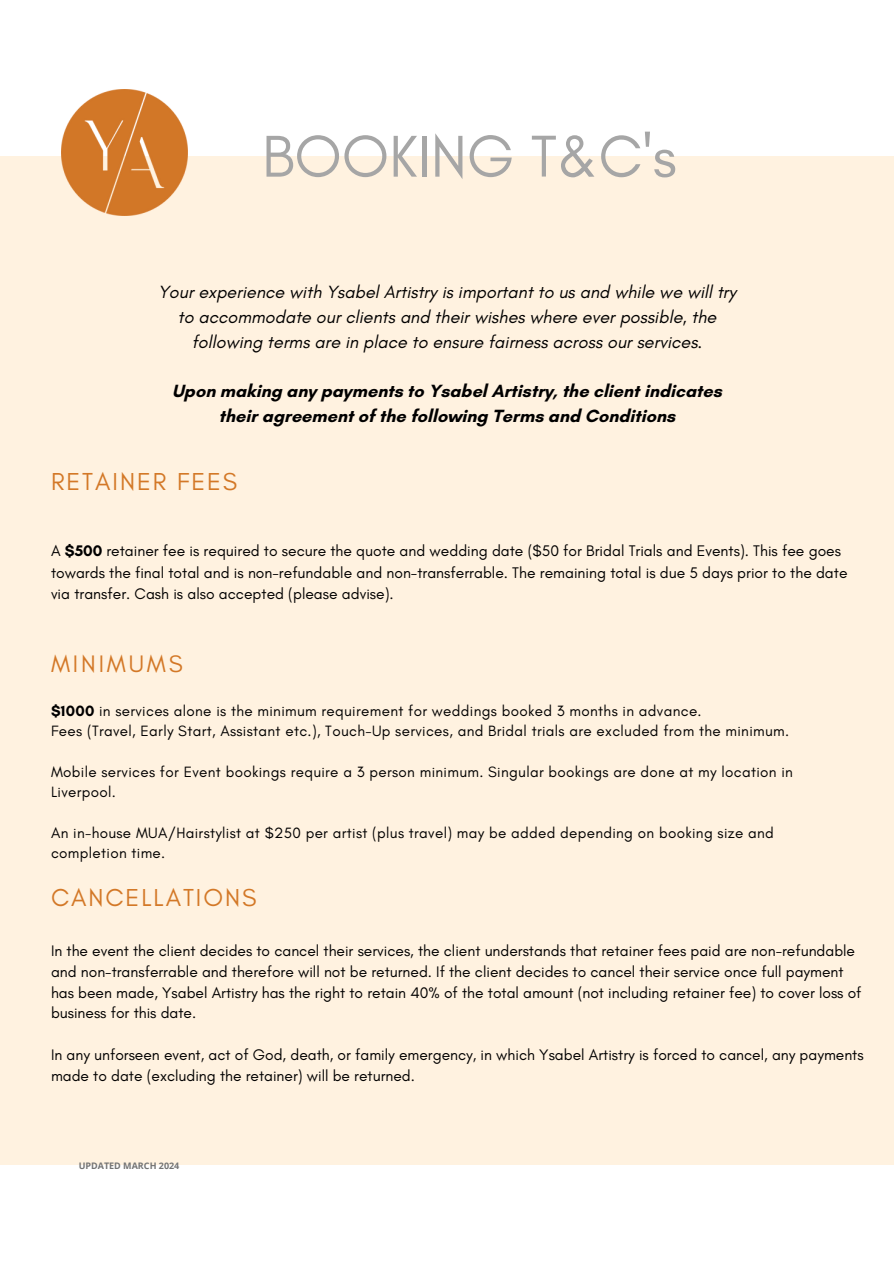
<style>
.page{position:relative;width:894px;height:1264px;background:#fff}
.page>*{position:absolute;margin:0;border:0;box-sizing:border-box;transform-origin:0 0}
.t1{font:60px "Glacial Indifference";color:#a6a6a6}
.t2{font:25.05px "Glacial Indifference";letter-spacing:.075em;color:#d37827}
.t3{font:24.3px "Glacial Indifference";letter-spacing:.12em;color:#d37827}
.t4{font:italic 18px/24.8px "Glacial Indifference";color:#000;text-align:center}
.t5{font:700 18px/24.8px "Glacial Indifference";color:#000;text-align:center}
.t6{font:15.6px/20.9px "Glacial Indifference";color:#000}
.t7{font:15.15px/20.2px "Glacial Indifference";letter-spacing:.02em;color:#000}
.t8{font:700 9px "Open Sans";color:#737373}
.s1{font-weight:700}
</style>
<div class="page">
<div style="left:0;top:156px;width:893px;height:1008px;background:#fff2e0"></div>
<img style="left:62px;top:89px;width:126px;height:126px">
<h1 class="t1" style="left:262px;top:120px;width:416px">BOOKING T&amp;C's</h1>
<p class="t4" style="left:158px;top:280px;width:579px">Your experience with Ysabel Artistry is important to us and while we will try to accommodate our clients and their wishes where ever possible, the following terms are in place to ensure fairness across our services.</p>
<h4 class="t5" style="left:172px;top:379px;width:551px">Upon making any payments to Ysabel Artistry, the client indicates their agreement of the following Terms and Conditions</h4>
<h3 class="t2" style="left:51px;top:466px;width:188px">RETAINER FEES</h3>
<h2 class="t6" style="left:51px;top:540px;width:797px">A <span class="s1">$500</span> retainer fee is required to secure the quote and wedding date ($50 for Bridal Trials and Events). This fee goes towards the final total and is non-refundable and non-transferrable. The remaining total is due 5 days prior to the date via transfer. Cash is also accepted (please advise).</h2>
<h5 class="t3" style="left:51px;top:649px;width:133px">MINIMUMS</h5>
<h2 class="t7" style="left:51px;top:700px;width:739px"><span class="s1">$1000</span> in services alone is the minimum requirement for weddings booked 3 months in advance.<br>Fees (Travel, Early Start, Assistant etc.), Touch-Up services, and Bridal trials are excluded from the minimum.</h2>
<h5 class="t7" style="left:51px;top:761px;width:743px">Mobile services for Event bookings require a 3 person minimum. Singular bookings are done at my location in<br>Liverpool.</h5>
<h5 class="t7" style="left:51px;top:822px;width:724px">An in-house MUA/Hairstylist at $250 per artist (plus travel) may be added depending on booking size and completion time.</h5>
<h5 class="t2" style="left:51px;top:882px;width:207px">CANCELLATIONS</h5>
<h2 class="t6" style="left:51px;top:940px;width:811px">In the event the client decides to cancel their services, the client understands that retainer fees paid are non-refundable and non-transferrable and therefore will not be returned. If the client decides to cancel their service once full payment has been made, Ysabel Artistry has the right to retain 40% of the total amount (not including retainer fee) to cover loss of business for this date.</h2>
<h5 class="t6" style="left:51px;top:1044px;width:813px">In any unforseen event, act of God, death, or family emergency, in which Ysabel Artistry is forced to cancel, any payments made to date (excluding the retainer) will be returned.</h5>
<h5 class="t8" style="left:79px;top:1158px;width:102px">UPDATED MARCH 2024</h5>
</div>
